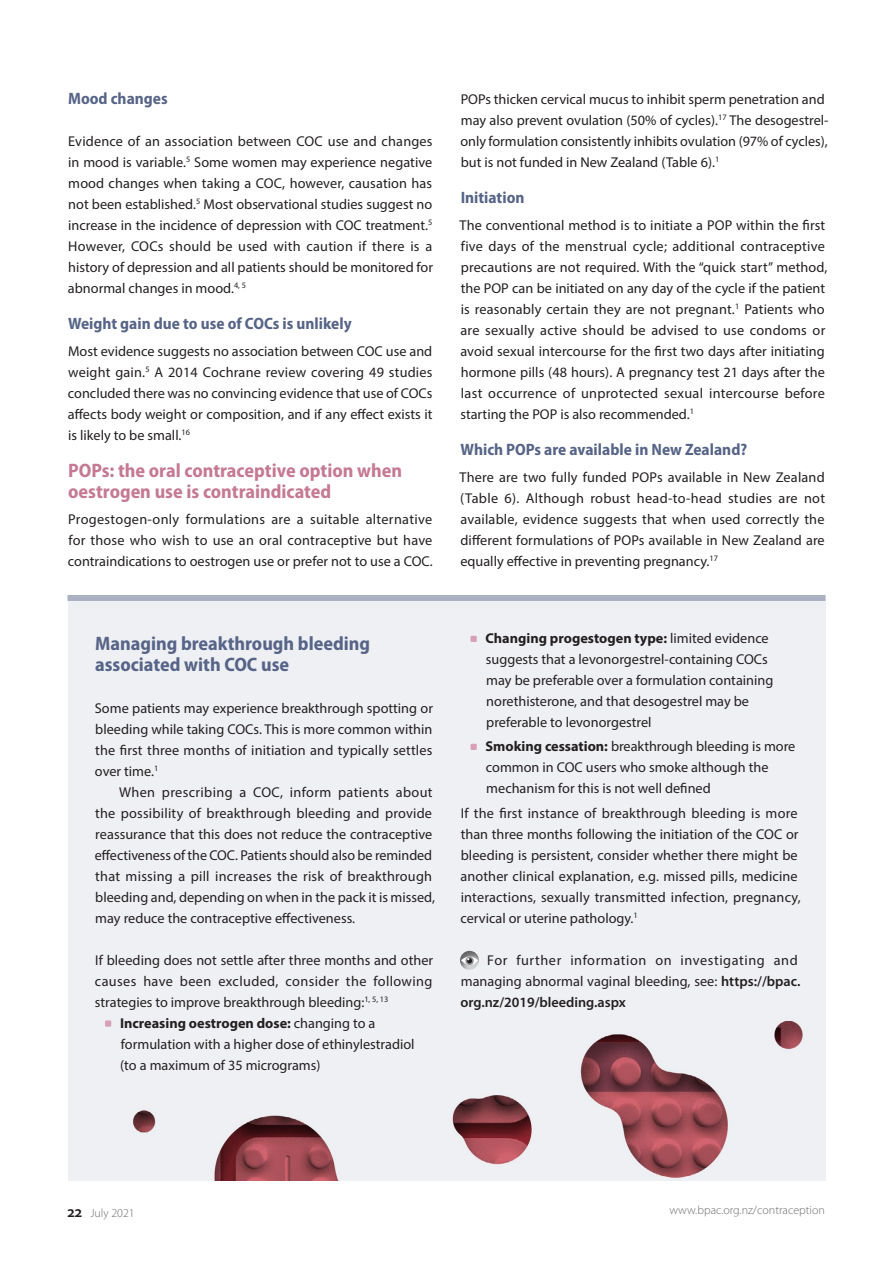
<style>
.page{position:relative;width:893px;height:1263px;background:#fff}
.page>*{position:absolute;margin:0;border:0;box-sizing:border-box;transform-origin:0 0}
.t1{font:700 semi-condensed 19.5px/21px "Myriad Pro";color:#c57993}
.t2{font:700 semi-condensed 19.5px/21px "Myriad Pro";color:#566487}
.t3{font:700 semi-condensed 16.5px "Myriad Pro";color:#566487}
.t4{font:14.25px/21px "Myriad Pro";color:#231f20}
.t5{font:14.25px/21px "Myriad Pro";letter-spacing:.025em;color:#231f20}
.t6{font:700 14.25px "Myriad Pro";color:#231f20}
.t7{font:300 12px "Myriad Pro";color:#6c6d70}
.s1{font-weight:400}
.s2{font-weight:700}
.s3{font-weight:600}
.s4{font-weight:600;font-size:15.75px;color:#231f20}
</style>
<div class="page">
<div style="left:68px;top:610px;width:757px;height:570px;background:#eff0f4"></div>
<div style="left:67px;top:595px;width:758px;height:6px;background:#abb1c3"></div>
<svg style="left:105px;top:1020px;width:6px;height:7px"></svg>
<svg style="left:470px;top:636px;width:7px;height:6px"></svg>
<svg style="left:470px;top:744px;width:7px;height:6px"></svg>
<div style="left:458px;top:949px;width:22px;height:22px;background:#231f20;opacity:.6"></div>
<svg style="left:461px;top:956px;width:17px;height:9px"></svg>
<svg style="left:465px;top:957px;width:9px;height:8px"></svg>
<svg style="left:467px;top:958px;width:5px;height:5px"></svg>
<p class="t3" style="left:68px;top:89px;width:101px">Mood changes</p>
<p class="t4" style="left:68px;top:130px;width:367px;text-align:justify">Evidence of an association between COC use and changes in mood is variable.<sup>5</sup> Some women may experience negative mood changes when taking a COC, however, causation has not been established.<sup>5</sup> Most observational studies suggest no increase in the incidence of depression with COC treatment.<sup>5<br></sup>However, COCs should be used with caution if there is a history of depression and all patients should be monitored for abnormal changes in mood.<sup>4,</sup> <sup>5</sup></p>
<p class="t3" style="left:68px;top:314px;width:285px">Weight gain due to use of COCs is unlikely</p>
<p class="t4" style="left:68px;top:340px;width:366px;text-align:justify">Most evidence suggests no association between COC use and weight gain.<sup>5</sup> A 2014 Cochrane review covering 49 studies concluded there was no convincing evidence that use of COCs affects body weight or composition, and if any effect exists it is likely to be small.<sup>16</sup></p>
<h1 class="t1" style="left:68px;top:460px;width:335px">POPs: the oral contraceptive option when oestrogen use is contraindicated</h1>
<p class="t4" style="left:68px;top:508px;width:366px;text-align:justify">Progestogen-only formulations are a suitable alternative for those who wish to use an oral contraceptive but have contraindications to oestrogen use or prefer not to use a COC.</p>
<p class="t4" style="left:460px;top:88px;width:370px">POPs thicken cervical mucus to inhibit sperm penetration and may also prevent ovulation (50% of cycles).<sup>17</sup> The desogestrel&shy;only formulation consistently inhibits ovulation (97% of cycles), but is not funded in New Zealand (Table 6).<sup>1</sup></p>
<p class="t3" style="left:461px;top:188px;width:65px">Initiation</p>
<p class="t4" style="left:460px;top:214px;width:369px">The conventional method is to initiate a POP within the first five days of the menstrual cycle; additional contraceptive precautions are not required. With the “quick start” method, the POP can be initiated on any day of the cycle if the patient is reasonably certain they are not pregnant.<sup>1</sup> Patients who are sexually active should be advised to use condoms or avoid sexual intercourse for the first two days after initiating hormone pills (48 hours). A pregnancy test 21 days after the last occurrence of unprotected sexual intercourse before starting the POP is also recommended.<sup>1</sup></p>
<p class="t3" style="left:460px;top:440px;width:288px">Which POPs are available in New Zealand?</p>
<p class="t4" style="left:460px;top:466px;width:367px;text-align:justify">There are two fully funded POPs available in New Zealand (Table 6). Although robust head-to-head studies are not available, evidence suggests that when used correctly the different formulations of POPs available in New Zealand are equally effective in preventing pregnancy.<sup>17</sup></p>
<h1 class="t2" style="left:95px;top:634px;width:276px">Managing breakthrough bleeding associated with COC use</h1>
<p class="t4" style="left:95px;top:697px;width:340px;text-align:justify">Some patients may experience breakthrough spotting or bleeding while taking COCs. This is more common within the first three months of initiation and typically settles over time.<sup>1</sup></p>
<p class="t4" style="left:95px;top:781px;width:342px;text-indent:24px">When prescribing a COC, inform patients about the possibility of breakthrough bleeding and provide reassurance that this does not reduce the contraceptive effectiveness of the COC. Patients should also be reminded that missing a pill increases the risk of breakthrough bleeding and, depending on when in the pack it is missed, may reduce the contraceptive effectiveness.</p>
<p class="t4" style="left:95px;top:949px;width:339px">If bleeding does not settle after three months and other</p>
<p class="t5" style="left:95px;top:970px;width:339px">causes have been excluded, consider the following</p>
<p class="t4" style="left:95px;top:991px;width:295px">strategies to improve breakthrough bleeding:<sup>1,</sup> <sup>5,</sup> <sup>13</sup></p>
<p class="t6" style="left:120px;top:1013px;width:257px">Increasing oestrogen dose: <span class="s1">changing to a</span></p>
<p class="t4" style="left:121px;top:1033px;width:295px">formulation with a higher dose of ethinylestradiol</p>
<p class="t4" style="left:120px;top:1054px;width:202px">(to a maximum of 35 micrograms)</p>
<p class="t4" style="left:485px;top:627px;width:289px"><span class="s2">Changing progestogen type:</span> limited evidence suggests that a levonorgestrel-containing COCs may be preferable over a formulation containing norethisterone, and that desogestrel may be preferable to levonorgestrel</p>
<p class="t4" style="left:485px;top:735px;width:311px"><span class="s2">Smoking cessation:</span> breakthrough bleeding is more common in COC users who smoke although the mechanism for this is not well defined</p>
<p class="t4" style="left:460px;top:802px;width:342px">If the first instance of breakthrough bleeding is more than three months following the initiation of the COC or bleeding is persistent, consider whether there might be another clinical explanation, e.g. missed pills, medicine interactions, sexually transmitted infection, pregnancy, cervical or uterine pathology.<sup>1</sup></p>
<p class="t5" style="left:460px;top:949px;width:342px;text-indent:27px">For further information on investigating and managing abnormal vaginal bleeding, see: <span class="s3">https://bpac. org.nz/2019/bleeding.aspx</span></p>
<p class="t7" style="left:68px;top:1206px;width:69px"><span class="s4">22</span> July 2021</p>
<p class="t7" style="left:669px;top:1202px;width:157px">www.bpac.org.nz/contraception</p>
</div>
